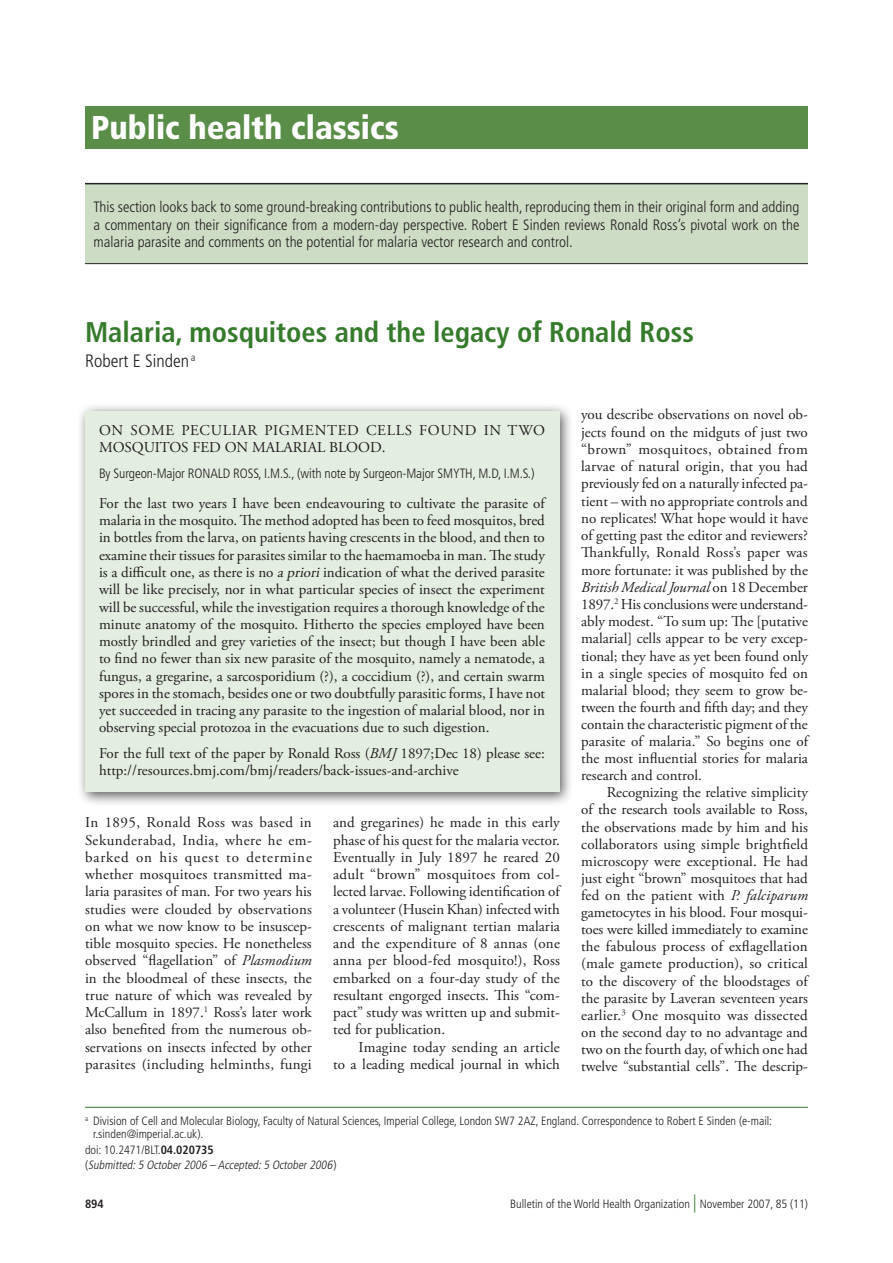
<style>
.page{position:relative;width:893px;height:1263px;background:#fff}
.page>*{position:absolute;margin:0;border:0;box-sizing:border-box;transform-origin:0 0}
.t1{font:900 condensed 33px "Frutiger LT Std";color:#fff}
.t2{font:700 condensed 28.5px "Frutiger LT Std";color:#357b2b}
.t3{font:300 condensed 18px "Frutiger LT Std";color:#231f20}
.t4{font:15px/17.2px "Adobe Garamond Pro";color:#231f20;text-align:justify}
.t5{font:300 condensed 15px/17.2px "Frutiger LT Std";color:#231f20;text-align:justify}
.t6{font:15px/17.2px "Adobe Garamond Pro";letter-spacing:.05em;color:#231f20}
.t7{font:300 condensed 13.5px "Frutiger";letter-spacing:-.01em;color:#231f20}
.t8{font:300 condensed 12px/13.5px "Frutiger LT Std";color:#231f20}
.t9{font:italic 300 condensed 12px/15.6px "Frutiger LT Std";color:#231f20}
.t10{font:700 condensed 12px "Frutiger LT Std";color:#231f20}
.s1{font-style:italic}
.s2{font-style:normal}
.s3{font-weight:700;font-style:normal}
.s4{font-size:18px;color:#357b2b}
</style>
<div class="page">
<div style="left:76px;top:402px;width:505px;height:411px;background:#231f20;opacity:.75"></div>
<div style="left:85px;top:412px;width:474px;height:380px;background:#e3ede0"></div>
<div style="left:85px;top:184px;width:723px;height:79px;background:#ccdcc5"></div>
<div style="left:85px;top:106px;width:723px;height:43px;background:#5a8e48"></div>
<hr style="left:85px;top:183px;width:723px;height:1px;background:#231f20">
<hr style="left:85px;top:263px;width:723px;height:1px;background:#231f20">
<hr style="left:85px;top:1107px;width:723px;height:1px;background:#357b2b">
<h1 class="t1" style="left:91px;top:108px;width:309px">Public health classics</h1>
<p class="t5" style="left:94px;top:199px;width:707px">This section looks back to some ground-breaking contributions to public health, reproducing them in their original form and adding a commentary on their significance from a modern-day perspective. Robert E Sinden reviews Ronald Ross’s pivotal work on the malaria parasite and comments on the potential for malaria vector research and control.</p>
<h2 class="t2" style="left:85px;top:315px;width:610px">Malaria, mosquitoes and the legacy of Ronald Ross</h2>
<p class="t3" style="left:85px;top:350px;width:112px">Robert E Sinden <sup>a</sup></p>
<p class="t6" style="left:99px;top:422px;width:448px">ON SOME PECULIAR PIGMENTED CELLS FOUND IN TWO<br>MOSQUITOS FED ON MALARIAL BLOOD.</p>
<p class="t7" style="left:99px;top:466px;width:437px">By Surgeon-Major RONALD ROSS, I.M.S., (with note by Surgeon-Major SMYTH, M.D, I.M.S.)</p>
<p class="t4" style="left:99px;top:495px;width:448px">For the last two years I have been endeavouring to cultivate the parasite of malaria in the mosquito. The method adopted has been to feed mosquitos, bred in bottles from the larva, on patients having crescents in the blood, and then to examine their tissues for parasites similar to the haemamoeba in man. The study is a difficult one, as there is no <span class="s1">apriori</span>indication of what the derived parasite will be like precisely, nor in what particular species of insect the experiment will be successful, while the investigation requires a thorough knowledge of the minute anatomy of the mosquito. Hitherto the species employed have been mostly brindled and grey varieties of the insect; but though I have been able to find no fewer than six new parasite of the mosquito, namely a nematode, a fungus, a gregarine, a sarcosporidium (?), a coccidium (?), and certain swarm spores in the stomach, besides one or two doubtfully parasitic forms, I have not yet succeeded in tracing any parasite to the ingestion of malarial blood, nor in observing special protozoa in the evacuations due to such digestion.</p>
<p class="t4" style="left:99px;top:745px;width:447px">For the full text of the paper by Ronald Ross (<span class="s1">BMJ</span> 1897;Dec 18) please see: http://resources.bmj.com/bmj/readers/back-issues-and-archive</p>
<p class="t4" style="left:85px;top:814px;width:228px">In 1895, Ronald Ross was based in Sekunderabad, India, where he em&shy;barked on his quest to determine whether mosquitoes transmitted ma&shy;laria parasites of man. For two years his studies were clouded by observations on what we now know to be insuscep&shy;tible mosquito species. He nonetheless observed “flagellation” of <span class="s1">Plasmodium </span>in the bloodmeal of these insects, the true nature of which was revealed by McCallum in 1897.<sup>1</sup> Ross’s later work also benefited from the numerous ob&shy;servations on insects infected by other parasites (including helminths, fungi</p>
<p class="t4" style="left:333px;top:814px;width:228px">and gregarines) he made in this early phase of his quest for the malaria vector.<br>Eventually in July 1897 he reared 20 adult “brown” mosquitoes from col&shy;lected larvae. Following identification of a volunteer (Husein Khan) infected with crescents of malignant tertian malaria and the expenditure of 8 annas (one anna per blood-fed mosquito!), Ross embarked on a four-day study of the resultant engorged insects. This “com&shy;pact” study was written up and submit&shy;ted for publication.</p>
<p class="t4" style="left:333px;top:1039px;width:228px;text-align:right">Imagine today sending an article<br>to a leading medical journal in which</p>
<p class="t4" style="left:581px;top:407px;width:228px">you describe observations on novel ob&shy;jects found on the midguts of just two “brown” mosquitoes, obtained from larvae of natural origin, that you had previously fed on a naturally infected pa&shy;tient – with no appropriate controls and no replicates! What hope would it have of getting past the editor and reviewers?<br>Thankfully, Ronald Ross’s paper was more fortunate: it was published by the <span class="s1">British Medical Journal</span> on 18 December 1897.<sup>2</sup> His conclusions were understand&shy;ably modest. “To sum up: The [putative malarial] cells appear to be very excep&shy;tional; they have as yet been found only in a single species of mosquito fed on malarial blood; they seem to grow be&shy;tween the fourth and fifth day; and they contain the characteristic pigment of the parasite of malaria.” So begins one of the most influential stories for malaria research and control.</p>
<p class="t4" style="left:581px;top:785px;width:228px;text-indent:26px">Recognizing the relative simplicity of the research tools available to Ross, the observations made by him and his collaborators using simple brightfield microscopy were exceptional. He had just eight “brown” mosquitoes that had fed on the patient with <span class="s1">P. falciparum </span>gametocytes in his blood. Four mosqui&shy;toes were killed immediately to examine the fabulous process of exflagellation (male gamete production), so critical to the discovery of the bloodstages of the parasite by Laveran seventeen years earlier.<sup>3</sup> One mosquito was dissected on the second day to no advantage and two on the fourth day, of which one had twelve “substantial cells”. The descrip-</p>
<p class="t8" style="left:93px;top:1114px;width:680px;text-indent:-8px"><sup>a</sup> Division of Cell and Molecular Biology, Faculty of Natural Sciences, Imperial College, London SW7 2AZ, England. Correspondence to Robert E Sinden (e-mail: r.sinden@imperial.ac.uk).</p>
<p class="t9" style="left:85px;top:1142px;width:253px"><span class="s2">doi: 10.2471/BLT.</span><span class="s3">04.020735<br></span><span class="s2">(</span> Submitted:5 October2006 – Accepted:5 October2006<span class="s2">)</span></p>
<p class="t10" style="left:85px;top:1197px;width:20px">894</p>
<p class="t8" style="left:510px;top:1197px;width:299px">Bulletin of the World Health Organization <span class="s4">|</span> November 2007, 85 (11)</p>
</div>
